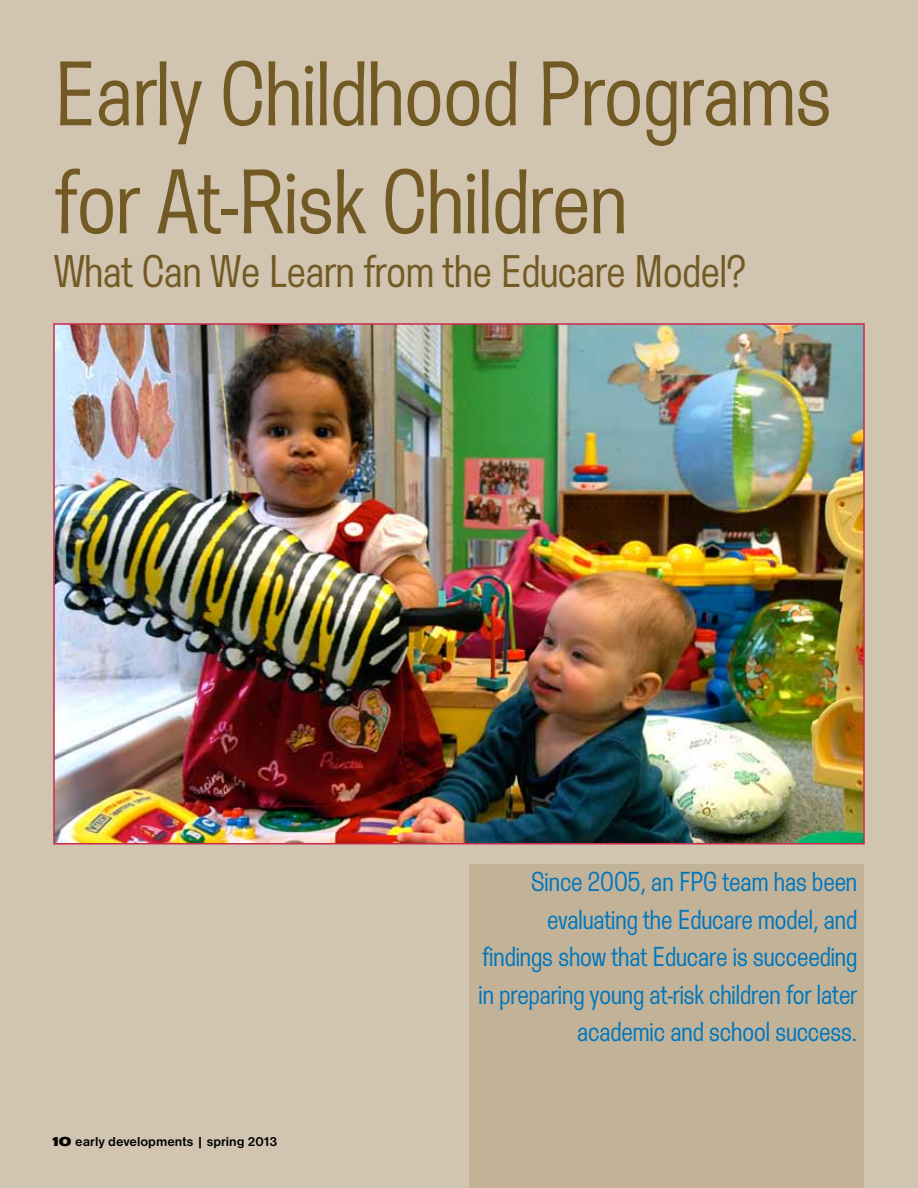
<style>
.page{position:relative;width:918px;height:1188px;background:#d1c5b1}
.page>*{position:absolute;margin:0;border:0;box-sizing:border-box;transform-origin:0 0}
.t1{font:90px/108px "Cg Westerveldt Lt";color:#735a24}
.t2{font:45px "Cg Westerveldt Lt";color:#735a24}
.t3{font:27px/37.5px "Cg Westerveldt Lt";color:#0076bd;text-align:right}
.t4{font:700 13.5px "Nimbus San D";color:#000}
.s1{color:#745a24}
.s2{font-family:"Nimbus San D Blac Exte";font-weight:400}
</style>
<div class="page">
<div style="left:470px;top:864px;width:394px;height:324px;background:#c2b398"></div>
<img style="left:56px;top:326px;width:806px;height:515px">
<h1 class="t1" style="left:54px;top:42px;width:779px">Early Childhood Programs for At-Risk Children</h1>
<h2 class="t2" style="left:54px;top:247px;width:693px">What Can We Learn from the Educar<span class="s1">e</span> Model?</h2>
<p class="t4" style="left:52px;top:1134px;width:227px"><span class="s2">10</span> early developments | spring 2013</p>
<p class="t3" style="left:479px;top:864px;width:380px">Since 2005, an FPG team has been evaluating the Educare model, and findings show that Educare is succeeding in preparing young at-risk children for later academic and school success.</p>
</div>
